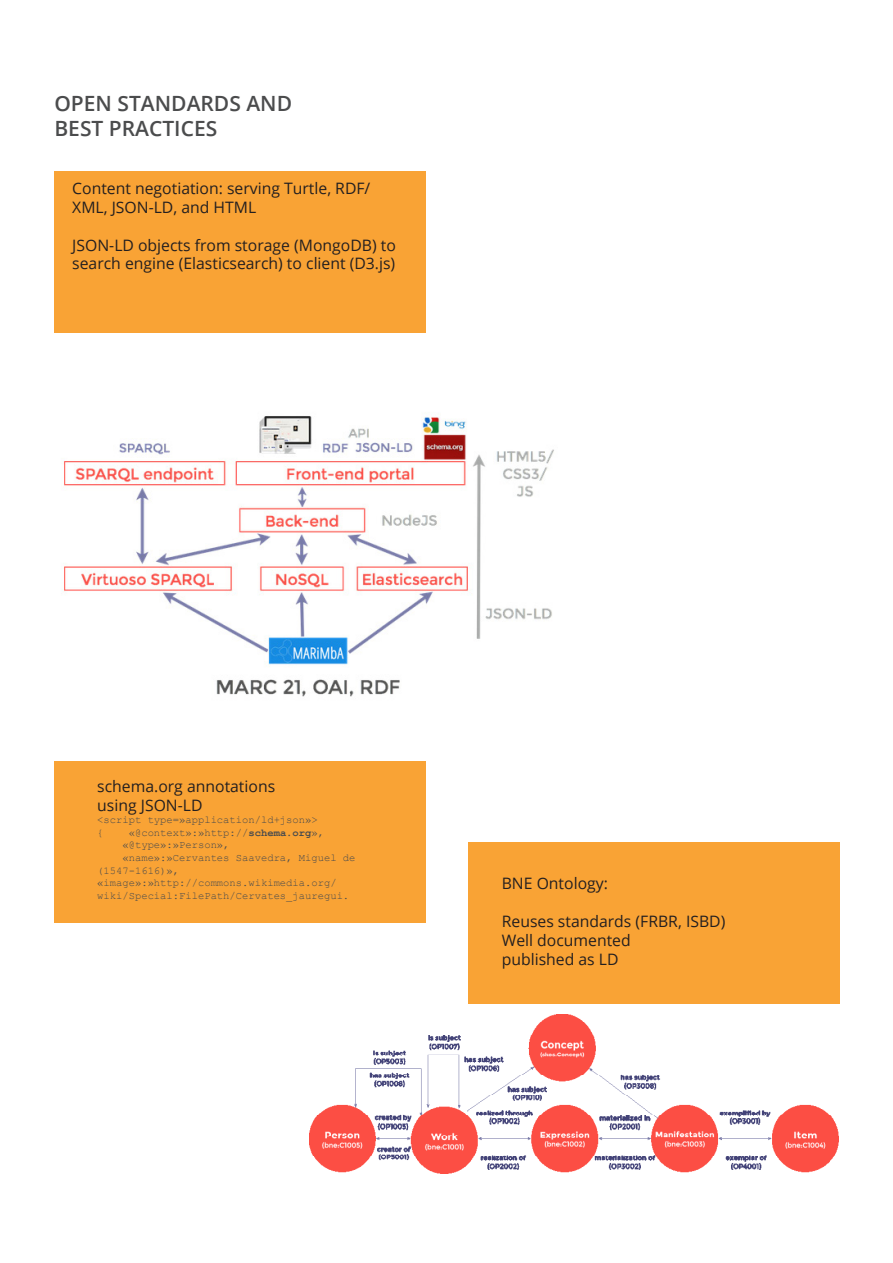
<style>
.page{position:relative;width:893px;height:1263px;background:#fff}
.page>*{position:absolute;margin:0;border:0;box-sizing:border-box;transform-origin:0 0}
.t1{font:600 21px "Open Sans";color:#4b4c4d}
.t2{font:15.75px/18.9px "Open Sans";color:#231f20}
.t3{font:10.5px/12.6px "Courier New";color:#4b4c4d}
.s1{font-weight:700}
</style>
<div class="page">
<img style="left:63px;top:416px;width:491px;height:281px">
<img style="left:310px;top:1015px;width:529px;height:159px">
<div style="left:54px;top:171px;width:372px;height:162px;background:#f9a335"></div>
<div style="left:54px;top:761px;width:372px;height:161px;background:#f9a335"></div>
<div style="left:468px;top:842px;width:371px;height:161px;background:#f9a335"></div>
<p class="t1" style="left:54px;top:89px;width:239px">OPEN STANDARDS AND</p>
<p class="t1" style="left:54px;top:114px;width:164px">BEST PRACTICES</p>
<p class="t2" style="left:72px;top:178px;width:300px">Content negotiation: serving Turtle, RDF/<br>XML, JSON-LD, and HTML</p>
<p class="t2" style="left:72px;top:235px;width:325px">JSON-LD objects from storage (MongoDB) to search engine (Elasticsearch) to client (D3.js)</p>
<p class="t2" style="left:97px;top:776px;width:179px">schema.org annotations</p>
<p class="t2" style="left:97px;top:795px;width:107px">using JSON-LD</p>
<p class="t3" style="left:97px;top:813px;width:222px">&lt;script type=»application/ld+json»&gt;</p>
<p class="t3" style="left:97px;top:826px;width:8px">{</p>
<p class="t3" style="left:129px;top:826px;width:197px">«@context»:»http://<span class="s1">schema.org</span>»,</p>
<p class="t3" style="left:122px;top:838px;width:109px">«@type»:»Person»,</p>
<p class="t3" style="left:97px;top:851px;width:260px;text-indent:25px">«name»:»Cervantes Saavedra, Miguel de (1547-1616)»,</p>
<p class="t3" style="left:97px;top:876px;width:254px">«image»:»http://commons.wikimedia.org/ wiki/Special:FilePath/Cervates_jauregui.</p>
<p class="t2" style="left:502px;top:873px;width:108px">BNE Ontology:</p>
<p class="t2" style="left:502px;top:911px;width:225px">Reuses standards (FRBR, ISBD)</p>
<p class="t2" style="left:502px;top:930px;width:131px">Well documented</p>
<p class="t2" style="left:502px;top:949px;width:118px">published as LD</p>
</div>
